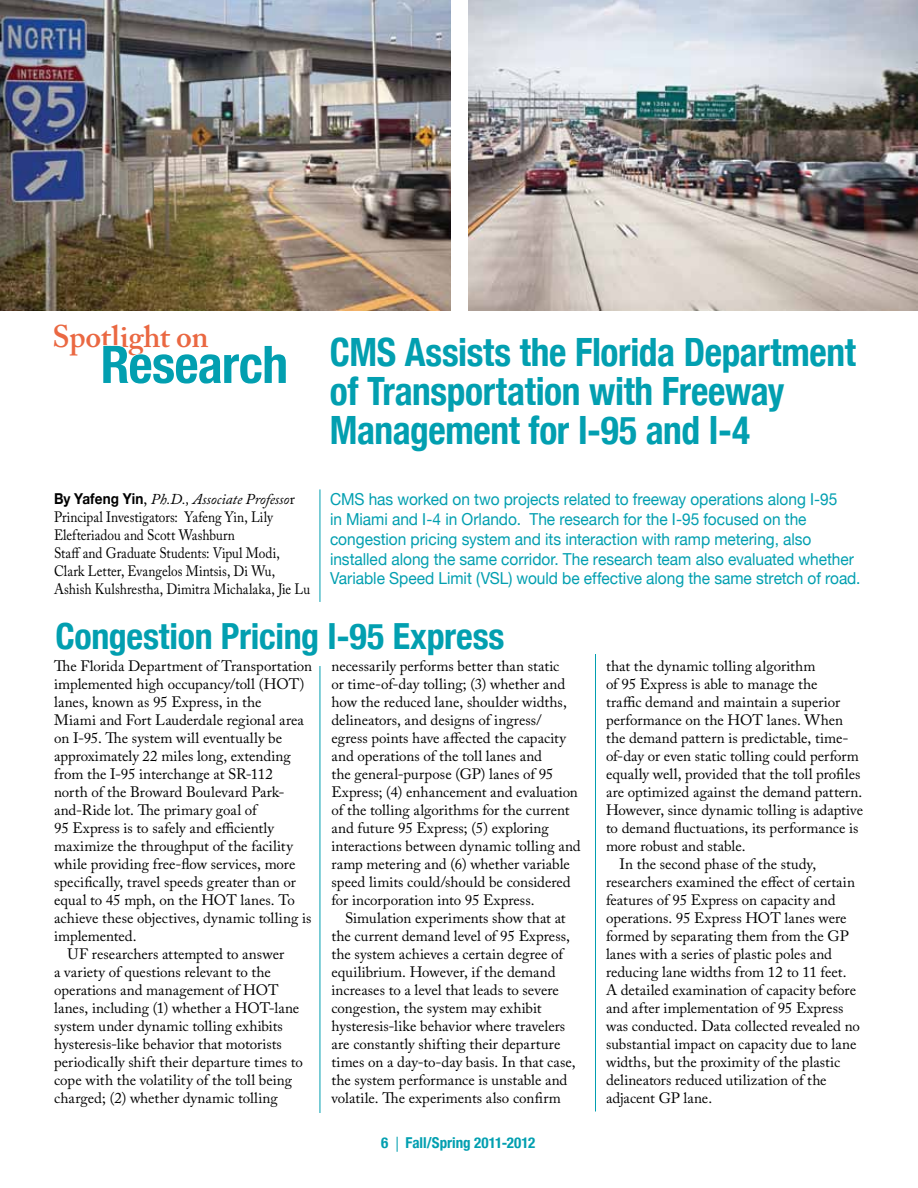
<style>
.page{position:relative;width:918px;height:1188px;background:#fff}
.page>*{position:absolute;margin:0;border:0;box-sizing:border-box;transform-origin:0 0}
.t1{font:700 condensed 39px/39px "Helvetica Neue";letter-spacing:-.01em;color:#029fb0;scale:.96 1}
.t2{font:700 condensed 36px "Helvetica Neue";letter-spacing:-.01em;color:#029fb0}
.t3{font:600 31.05px "Adobe Caslon Pro";letter-spacing:-.005em;color:#ea6842}
.t4{font:16.5px/19.8px "Helvetica Neue";color:#029fb0;scale:.94 1}
.t5{font:15px/18px "Adobe Caslon Pro";color:#000}
.t6{font:700 condensed 15px "Helvetica Neue";color:#029fb0}
.s1{font-size:51.9px}
.s2{font-family:"Helvetica Neue";font-weight:700}
.s3{font-style:italic}
.s4{font-family:"Myriad Pro";font-weight:400;font-stretch:normal}
</style>
<div class="page">
<img style="left:0;top:0;width:451px;height:311px">
<img style="left:468px;top:0;width:450px;height:311px">
<svg style="left:53px;top:267px;width:234px;height:44px;background:#6a582e"></svg>
<hr style="left:320px;top:489px;width:1px;height:113px;background:#029fb0">
<hr style="left:320px;top:666px;width:1px;height:447px;background:#029fb0">
<hr style="left:595px;top:654px;width:1px;height:458px;background:#029fb0">
<h3 class="t3" style="left:52px;top:318px;width:158px">Spotlight on</h3>
<h1 class="t1" style="left:330px;top:332px;width:550px;text-indent:-229px"><span class="s1">Research</span> CMS Assists the Florida Department of Transportation with Freeway<br>Management for I-95 and I-4</h1>
<p class="t4" style="left:330px;top:489px;width:566px">CMS has worked on two projects related to freeway operations along I-95<br>in Miami and I-4 in Orlando. The research for the I-95 focused on the congestion pricing system and its interaction with ramp metering, also installed along the same corridor. The research team also evaluated whether Variable Speed Limit (VSL) would be effective along the same stretch of road.</p>
<h2 class="t2" style="left:55px;top:614px;width:451px">Congestion Pricing I-95 Express</h2>
<p class="t5" style="left:54px;top:490px;width:258px"><span class="s2">By Yafeng Yin</span>, <span class="s3">Ph.D., Associate Professo</span>r Principal Investigators: Yafeng Yin, Lily Elefteriadou and Scott Washburn<br>Staff and Graduate Students: Vipul Modi, Clark Letter, Evangelos Mintsis, Di Wu, Ashish Kulshrestha, Dimitra Michalaka, Jie Lu</p>
<p class="t5" style="left:54px;top:657px;width:259px">The Florida Department of Transportation</p>
<p class="t5" style="left:54px;top:675px;width:252px">implemented high occupancy/toll (HOT)</p>
<p class="t5" style="left:54px;top:693px;width:209px">lanes, known as 95 Express, in the</p>
<p class="t5" style="left:54px;top:711px;width:251px">Miami and Fort Lauderdale regional area</p>
<p class="t5" style="left:54px;top:729px;width:230px">on I-95. The system will eventually be</p>
<p class="t5" style="left:54px;top:747px;width:238px">approximately 22 miles long, extending</p>
<p class="t5" style="left:54px;top:765px;width:220px">from the I-95 interchange at SR-112</p>
<p class="t5" style="left:54px;top:783px;width:232px">north of the Broward Boulevard Park-</p>
<p class="t5" style="left:54px;top:801px;width:204px">and-Ride lot. The primary goal of</p>
<p class="t5" style="left:54px;top:819px;width:221px">95 Express is to safely and efficiently</p>
<p class="t5" style="left:54px;top:837px;width:240px">maximize the throughput of the facility</p>
<p class="t5" style="left:54px;top:855px;width:243px">while providing free-flow services, more</p>
<p class="t5" style="left:54px;top:873px;width:243px">specifically, travel speeds greater than or</p>
<p class="t5" style="left:54px;top:891px;width:242px">equal to 45 mph, on the HOT lanes. To</p>
<p class="t5" style="left:54px;top:909px;width:259px">achieve these objectives, dynamic tolling is</p>
<p class="t5" style="left:54px;top:927px;width:84px">implemented.</p>
<p class="t5" style="left:68px;top:945px;width:218px">UF researchers attempted to answer</p>
<p class="t5" style="left:54px;top:963px;width:218px">a variety of questions relevant to the</p>
<p class="t5" style="left:54px;top:981px;width:226px">operations and management of HOT</p>
<p class="t5" style="left:54px;top:999px;width:247px">lanes, including (1) whether a HOT-lane</p>
<p class="t5" style="left:54px;top:1017px;width:230px">system under dynamic tolling exhibits</p>
<p class="t5" style="left:54px;top:1035px;width:229px">hysteresis-like behavior that motorists</p>
<p class="t5" style="left:54px;top:1053px;width:250px">periodically shift their departure times to</p>
<p class="t5" style="left:54px;top:1071px;width:240px">cope with the volatility of the toll being</p>
<p class="t5" style="left:54px;top:1089px;width:225px">charged; (2) whether dynamic tolling</p>
<p class="t5" style="left:332px;top:657px;width:251px">necessarily performs better than static<br>or time-of-day tolling; (3) whether and how the reduced lane, shoulder widths, delineators, and designs of ingress/ egress points have affected the capacity and operations of the toll lanes and<br>the general-purpose (GP) lanes of 95<br>Express; (4) enhancement and evaluation of the tolling algorithms for the current and future 95 Express; (5) exploring interactions between dynamic tolling and ramp metering and (6) whether variable speed limits could/should be considered for incorporation into 95 Express.</p>
<p class="t5" style="left:332px;top:909px;width:246px;text-indent:14px">Simulation experiments show that at the current demand level of 95 Express, the system achieves a certain degree of equilibrium. However, if the demand increases to a level that leads to severe congestion, the system may exhibit hysteresis-like behavior where travelers are constantly shifting their departure times on a day-to-day basis. In that case, the system performance is unstable and volatile. The experiments also confirm</p>
<p class="t6" style="left:381px;top:1134px;width:156px">6 <span class="s4">|</span> Fall/Spring 2011-2012</p>
<p class="t5" style="left:606px;top:657px;width:211px">that the dynamic tolling algorithm</p>
<p class="t5" style="left:606px;top:675px;width:213px">of 95 Express is able to manage the</p>
<p class="t5" style="left:606px;top:693px;width:236px">traffic demand and maintain a superior</p>
<p class="t5" style="left:606px;top:711px;width:239px">performance on the HOT lanes. When</p>
<p class="t5" style="left:606px;top:729px;width:244px">the demand pattern is predictable, time-</p>
<p class="t5" style="left:606px;top:747px;width:254px">of-day or even static tolling could perform</p>
<p class="t5" style="left:606px;top:765px;width:256px">equally well, provided that the toll profiles</p>
<p class="t5" style="left:606px;top:783px;width:258px">are optimized against the demand pattern.</p>
<p class="t5" style="left:606px;top:801px;width:259px">However, since dynamic tolling is adaptive</p>
<p class="t5" style="left:606px;top:819px;width:254px">to demand fluctuations, its performance is</p>
<p class="t5" style="left:606px;top:837px;width:141px">more robust and stable.</p>
<p class="t5" style="left:620px;top:855px;width:198px">In the second phase of the study,</p>
<p class="t5" style="left:606px;top:873px;width:251px">researchers examined the effect of certain</p>
<p class="t5" style="left:606px;top:891px;width:231px">features of 95 Express on capacity and</p>
<p class="t5" style="left:606px;top:909px;width:242px">operations. 95 Express HOT lanes were</p>
<p class="t5" style="left:606px;top:927px;width:244px">formed by separating them from the GP</p>
<p class="t5" style="left:606px;top:945px;width:228px">lanes with a series of plastic poles and</p>
<p class="t5" style="left:606px;top:963px;width:242px">reducing lane widths from 12 to 11 feet.</p>
<p class="t5" style="left:606px;top:981px;width:252px">A detailed examination of capacity before</p>
<p class="t5" style="left:606px;top:999px;width:239px">and after implementation of 95 Express</p>
<p class="t5" style="left:606px;top:1017px;width:255px">was conducted. Data collected revealed no</p>
<p class="t5" style="left:606px;top:1035px;width:252px">substantial impact on capacity due to lane</p>
<p class="t5" style="left:606px;top:1053px;width:236px">widths, but the proximity of the plastic</p>
<p class="t5" style="left:606px;top:1071px;width:222px">delineators reduced utilization of the</p>
<p class="t5" style="left:606px;top:1089px;width:108px">adjacent GP lane.</p>
</div>
